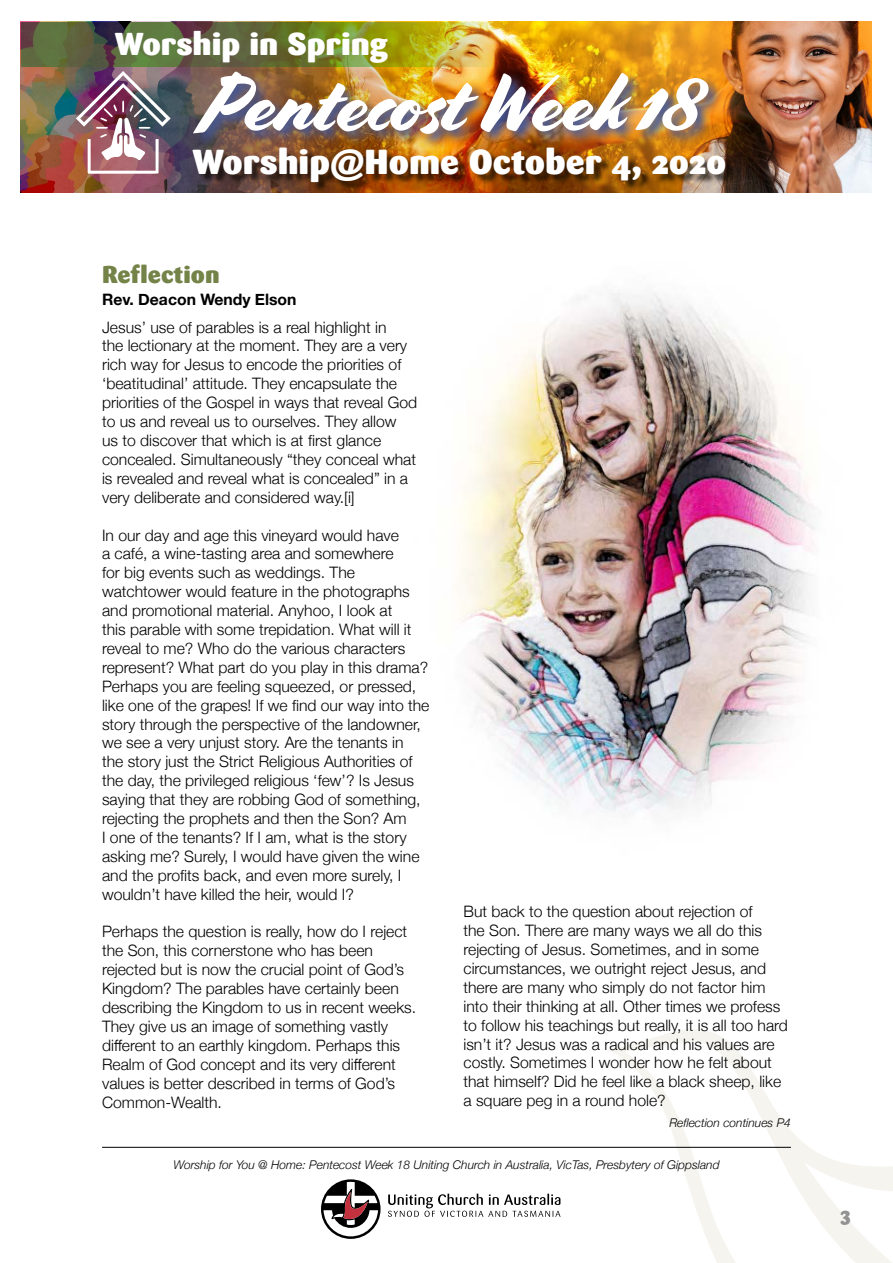
<style>
.page{position:relative;width:893px;height:1263px;background:#fff}
.page>*{position:absolute;margin:0;border:0;box-sizing:border-box;transform-origin:0 0}
.t1{font:81px "Cortado";letter-spacing:-.005em;color:#fff}
.t2{font:900 34.5px "Sari";color:#fff}
.t3{font:900 31.5px "Sari";color:#fff}
.t4{font:900 24px "Sari";color:#748347}
.t5{font:900 19.5px "Sari";color:#939393}
.t6{font:300 15.75px/18.9px "Helvetica Neue";color:#000}
.t7{font:700 15.75px "Helvetica Neue";color:#000}
.t8{font:italic 300 12px "Helvetica Neue";color:#000}
</style>
<div class="page">
<img style="left:460px;top:293px;width:356px;height:519px">
<svg style="left:607px;top:1029px;width:286px;height:234px"></svg>
<svg style="left:388px;top:1194px;width:172px;height:23px"></svg>
<svg style="left:321px;top:1179px;width:60px;height:60px"></svg>
<hr style="left:102px;top:1147px;width:689px;height:1px;background:#000">
<img style="left:787px;top:22px;width:85px;height:170px">
<img style="left:478px;top:22px;width:309px;height:170px">
<img style="left:20px;top:22px;width:458px;height:170px">
<div style="left:194px;top:149px;width:542px;height:43px;background:#000;opacity:.65"></div>
<img style="left:191px;top:69px;width:533px;height:80px">
<img style="left:21px;top:23px;width:485px;height:44px">
<img style="left:76px;top:71px;width:95px;height:103px">
<h3 class="t3" style="left:115px;top:24px;width:275px">Worship in Spring</h3>
<h1 class="t1" style="left:200px;top:56px;width:501px">Pentecost Week 18</h1>
<h2 class="t2" style="left:192px;top:141px;width:536px">Worship@Home October 4, 2020</h2>
<h3 class="t4" style="left:102px;top:259px;width:119px">Reflection</h3>
<p class="t7" style="left:102px;top:287px;width:196px">Rev. Deacon Wendy Elson</p>
<p class="t6" style="left:102px;top:316px;width:317px">Jesus’ use of parables is a real highlight in<br>the lectionary at the moment. They are a very rich way for Jesus to encode the priorities of ‘beatitudinal’ attitude. They encapsulate the priorities of the Gospel in ways that reveal God to us and reveal us to ourselves. They allow<br>us to discover that which is at first glance concealed. Simultaneously “they conceal what is revealed and reveal what is concealed” in a very deliberate and considered way.[i]</p>
<p class="t6" style="left:102px;top:524px;width:329px">In our day and age this vineyard would have<br>a café, a wine-tasting area and somewhere<br>for big events such as weddings. The watchtower would feature in the photographs and promotional material. Anyhoo, I look at<br>this parable with some trepidation. What will it reveal to me? Who do the various characters represent? What part do you play in this drama?<br>Perhaps you are feeling squeezed, or pressed, like one of the grapes! If we find our way into the story through the perspective of the landowner, we see a very unjust story. Are the tenants in<br>the story just the Strict Religious Authorities of the day, the privileged religious ‘few’? Is Jesus saying that they are robbing God of something, rejecting the prophets and then the Son? Am<br>I one of the tenants? If I am, what is the story asking me? Surely, I would have given the wine and the profits back, and even more surely, I wouldn’t have killed the heir, would I?</p>
<p class="t6" style="left:102px;top:921px;width:316px">Perhaps the question is really, how do I reject the Son, this cornerstone who has been rejected but is now the crucial point of God’s Kingdom? The parables have certainly been describing the Kingdom to us in recent weeks.<br>They give us an image of something vastly different to an earthly kingdom. Perhaps this Realm of God concept and its very different values is better described in terms of God’s Common-Wealth.</p>
<p class="t6" style="left:463px;top:901px;width:326px">But back to the question about rejection of<br>the Son. There are many ways we all do this rejecting of Jesus. Sometimes, and in some circumstances, we outright reject Jesus, and there are many who simply do not factor him into their thinking at all. Other times we profess to follow his teachings but really, it is all too hard isn’t it? Jesus was a radical and his values are costly. Sometimes I wonder how he felt about that himself? Did he feel like a black sheep, like a square peg in a round hole?</p>
<p class="t8" style="left:669px;top:1113px;width:123px">Reflection continues P4</p>
<p class="t8" style="left:173px;top:1155px;width:548px">Worship for You @ Home: Pentecost Week 18 Uniting Church in Australia, VicTas, Presbytery of Gippsland</p>
<p class="t5" style="left:840px;top:1202px;width:12px">3</p>
</div>
